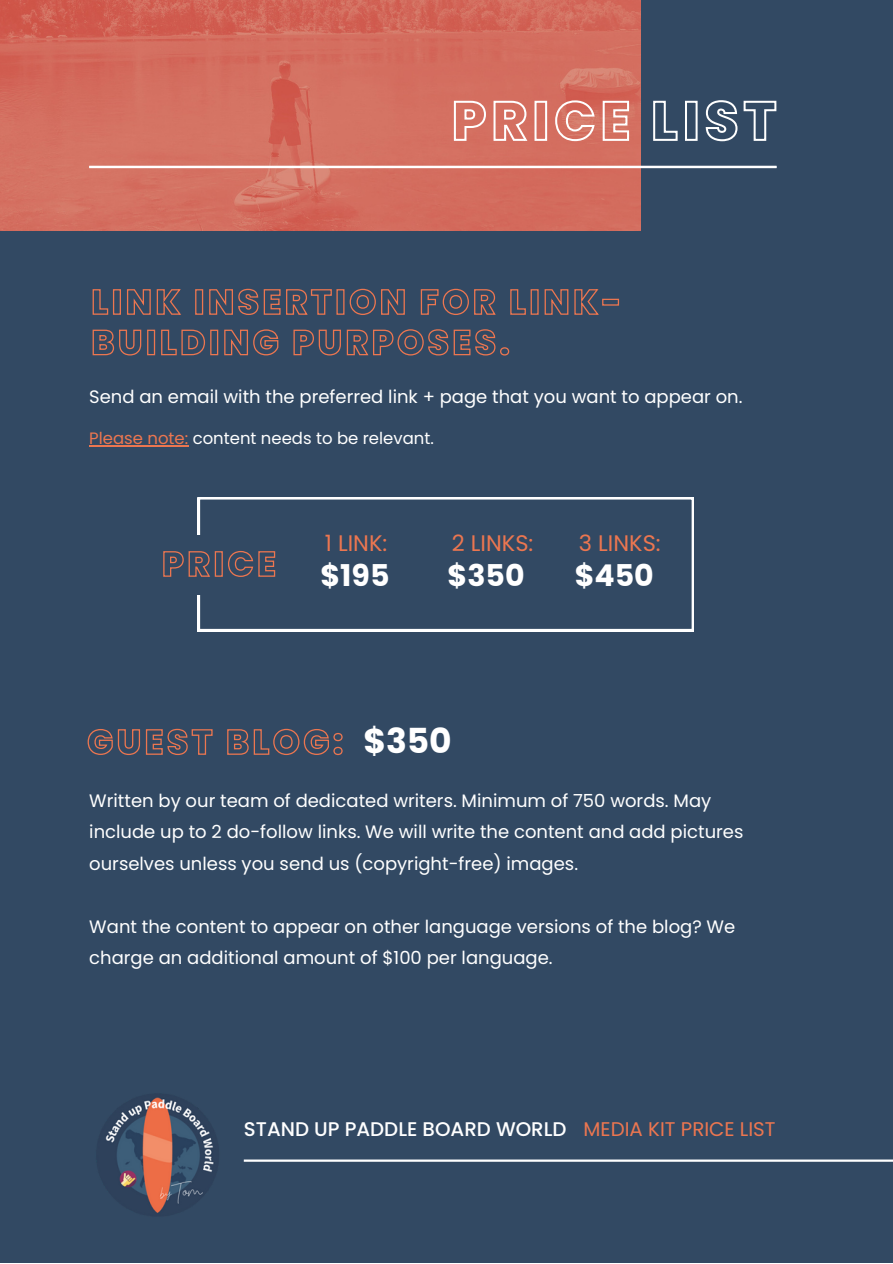
<style>
.page{position:relative;width:893px;height:1264px;background:#fff}
.page>*{position:absolute;margin:0;border:0;box-sizing:border-box;transform-origin:0 0}
.t1{font:700 34.5px "Poppins";color:#fff}
.t2{font:700 30px "Poppins";color:#fff}
.t3{font:22.5px "Poppins";color:#ec7650}
.t4{font:500 19.8px "Poppins";color:#fff}
.t5{font:19.8px "Poppins";color:#ec7650}
.t6{font:18px/31.5px "Poppins";color:#fff}
.t7{font:16.5px "Poppins";color:#fff}
.s1{color:#ec7650}
</style>
<div class="page">
<div style="left:0;top:0;width:892px;height:1262px;background:#324963"></div>
<img style="left:0;top:0;width:640px;height:230px">
<img style="left:105px;top:1097px;width:110px;height:116px">
<hr style="left:244px;top:1159px;width:648px;height:2px;background:#fff">
<hr style="left:89px;top:166px;width:687px;height:2px;background:#fff">
<svg style="left:453px;top:99px;width:324px;height:44px"></svg>
<svg style="left:92px;top:288px;width:527px;height:27px"></svg>
<svg style="left:92px;top:329px;width:418px;height:27px"></svg>
<hr style="left:89px;top:445px;width:99px;height:1px;background:#ec7650">
<svg style="left:198px;top:497px;width:495px;height:134px"></svg>
<div style="left:147px;top:535px;width:161px;height:59px;background:#324963"></div>
<svg style="left:163px;top:550px;width:113px;height:27px"></svg>
<svg style="left:87px;top:728px;width:256px;height:28px"></svg>
<p class="t6" style="left:89px;top:381px;width:654px">Send an email with the preferred link + page that you want to appear on.</p>
<p class="t7" style="left:89px;top:427px;width:346px"><span class="s1">Please note:</span> content needs to be relevant.</p>
<p class="t3" style="left:325px;top:527px;width:64px">1 LINK:</p>
<p class="t2" style="left:320px;top:554px;width:70px">$195</p>
<p class="t3" style="left:452px;top:527px;width:83px">2 LINKS:</p>
<p class="t2" style="left:447px;top:554px;width:78px">$350</p>
<p class="t3" style="left:579px;top:527px;width:83px">3 LINKS:</p>
<p class="t2" style="left:574px;top:554px;width:81px">$450</p>
<p class="t1" style="left:363px;top:716px;width:90px">$350</p>
<p class="t6" style="left:89px;top:784px;width:655px">Written by our team of dedicated writers. Minimum of 750 words. May include up to 2 do-follow links. We will write the content and add pictures ourselves unless you send us (copyright-free) images.</p>
<p class="t6" style="left:89px;top:910px;width:647px">Want the content to appear on other language versions of the blog? We charge an additional amount of $100 per language.</p>
<p class="t4" style="left:244px;top:1114px;width:324px">STAND UP PADDLE BOARD WORLD</p>
<p class="t5" style="left:583px;top:1114px;width:193px">MEDIA KIT PRICE LIST</p>
</div>
